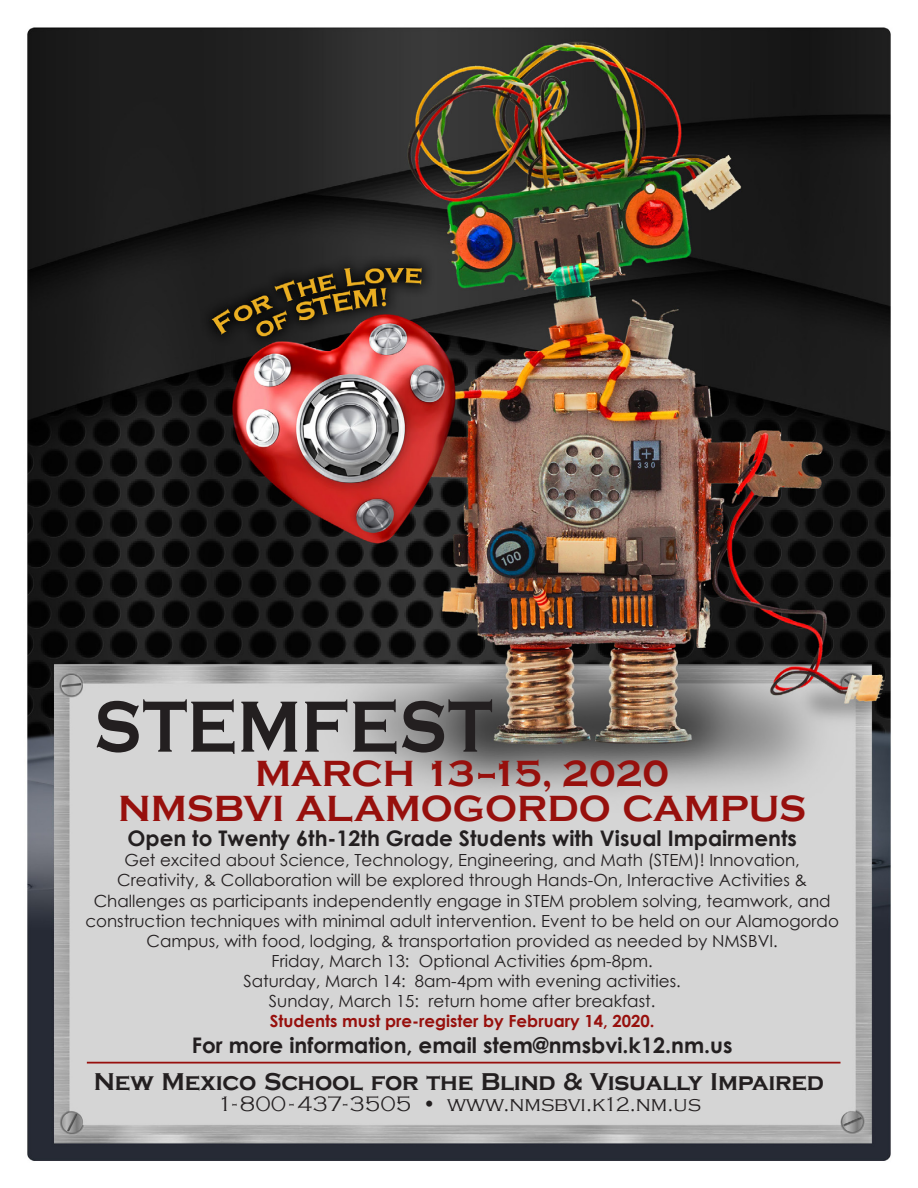
<style>
.page{position:relative;width:918px;height:1188px;background:#fff}
.page>*{position:absolute;margin:0;border:0;box-sizing:border-box;transform-origin:0 0}
.t1{font:700 75px "Copperplate Gothic";color:#231f20;scale:.88 1}
.t2{font:700 37.5px "Copperplate Gothic";color:#97100d}
.t3{font:700 25.05px "Copperplate Gothic";letter-spacing:-.01em;color:#231f20}
.t4{font:700 21.45px "Century Gothic";color:#231f20}
.t5{font:300 21.45px "Copperplate Gothic";color:#231f20}
.t6{font:16.65px/20.1px "Century Gothic";color:#231f20;text-align:center}
.t7{font:700 16.65px "Century Gothic";color:#97100d}
.s1{font-size:20.25px}
</style>
<div class="page">
<img style="left:27px;top:27px;width:864px;height:1134px">
<hr style="left:87px;top:1062px;width:754px;height:2px;background:#97100d">
<p class="t1" style="left:94px;top:685px;width:454px">STEMFEST</p>
<p class="t2" style="left:255px;top:753px;width:416px">MARCH 13-15, 2020</p>
<p class="t2" style="left:118px;top:787px;width:690px">NMSBVI ALAMOGORDO CAMPUS</p>
<p class="t4" style="left:127px;top:822px;width:671px">Open to Twenty 6th-12th Grade Students with Visual Impairments</p>
<p class="t6" style="left:125px;top:850px;width:677px">Get excited about Science, Technology, Engineering, and Math (STEM)! Innovation,</p>
<p class="t6" style="left:117px;top:870px;width:691px">Creativity, &amp; Collaboration will be explored through Hands-On, Interactive Activities &amp;</p>
<p class="t6" style="left:85px;top:890px;width:755px">Challenges as participants independently engage in STEM problem solving, teamwork, and construction techniques with minimal adult intervention. Event to be held on our Alamogordo<br>Campus, with food, lodging, &amp; transportation provided as needed by NMSBVI.</p>
<p class="t6" style="left:272px;top:950px;width:383px">Friday, March 13: Optional Activities 6pm-8pm.</p>
<p class="t6" style="left:244px;top:970px;width:439px">Saturday, March 14: 8am-4pm with evening activities.</p>
<p class="t6" style="left:269px;top:990px;width:388px">Sunday, March 15: return home after breakfast.</p>
<p class="t7" style="left:270px;top:1008px;width:386px">Students must pre-register by February 14, 2020.</p>
<p class="t4" style="left:192px;top:1028px;width:542px">For more information, email stem@nmsbvi.k12.nm.us</p>
<p class="t3" style="left:94px;top:1068px;width:732px">New Mexico School for the Blind &amp; Visually Impaired</p>
<p class="t5" style="left:217px;top:1093px;width:485px">1- 800 - 437-3505 • www.nmsbvi.k<span class="s1">12</span>.nm.us</p>
</div>
